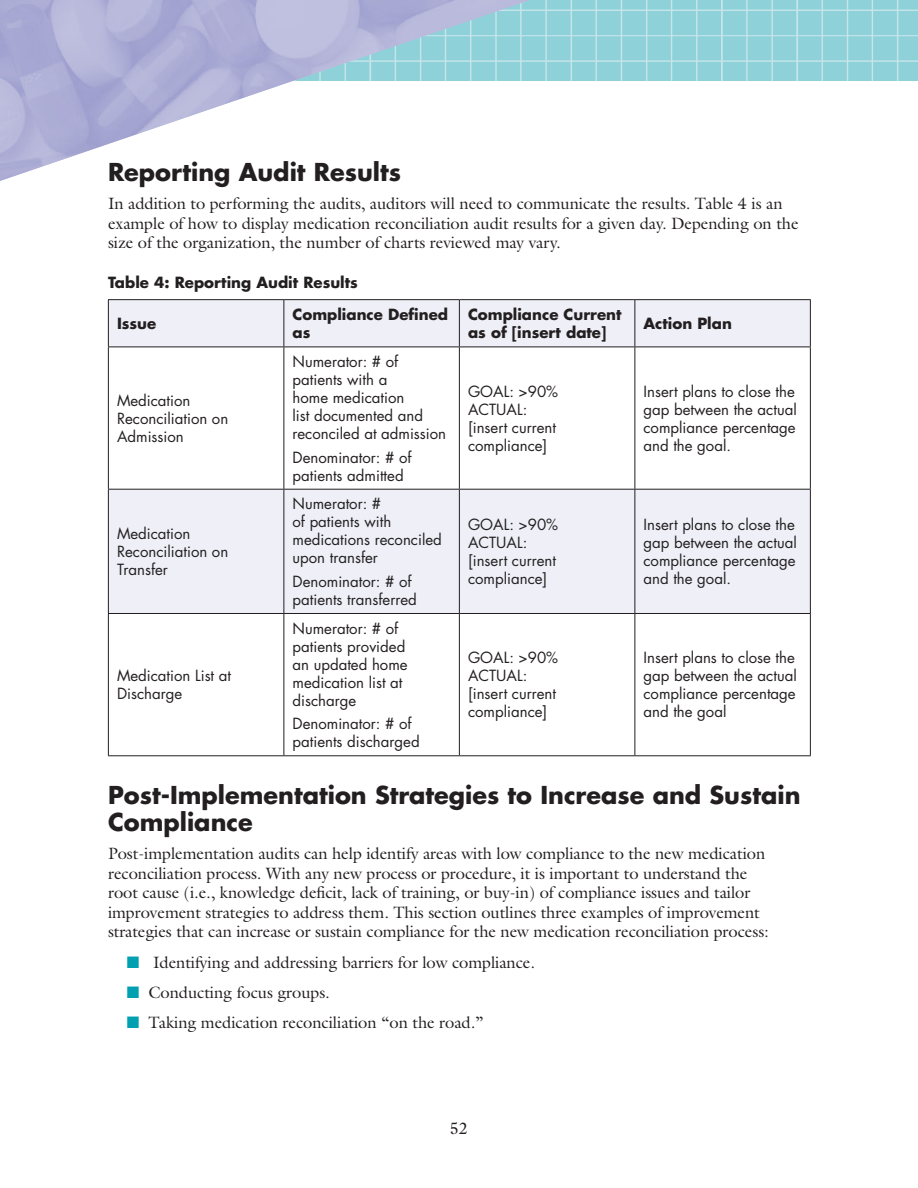
<style>
.page{position:relative;width:918px;height:1188px;background:#fff}
.page>*{position:absolute;margin:0;border:0;box-sizing:border-box;transform-origin:0 0}
.Head_level_2{font:700 24px/27px "Futura";color:#231f20}
.text{font:16.5px/19.5px "Galliard";letter-spacing:-.005em;color:#231f20}
.Chart_text{font:15px/18px "Futura";color:#231f20}
.Chart_text-2{font:700 15px/18px "Futura";color:#231f20}
.Chart_Header{font:700 15px "Futura";color:#231f20}
.s1{color:#00a0b0}
</style>
<div class="page">
<img style="left:530px;top:0;width:388px;height:81px">
<img style="left:0;top:0;width:530px;height:181px">
<svg style="left:109px;top:300px;width:701px;height:313px;fill:#eeeff7"></svg>
<hr style="left:108px;top:299px;width:176px;height:1px;background:#231f20">
<hr style="left:108px;top:300px;width:1px;height:47px;background:#231f20">
<hr style="left:284px;top:299px;width:175px;height:1px;background:#231f20">
<hr style="left:284px;top:300px;width:1px;height:47px;background:#231f20">
<hr style="left:459px;top:299px;width:176px;height:1px;background:#231f20">
<hr style="left:459px;top:300px;width:1px;height:47px;background:#231f20">
<hr style="left:635px;top:299px;width:176px;height:1px;background:#231f20">
<hr style="left:634px;top:300px;width:1px;height:47px;background:#231f20">
<hr style="left:810px;top:300px;width:1px;height:47px;background:#231f20">
<hr style="left:108px;top:347px;width:176px;height:1px;background:#231f20">
<hr style="left:108px;top:347px;width:1px;height:142px;background:#231f20">
<hr style="left:284px;top:347px;width:175px;height:1px;background:#231f20">
<hr style="left:284px;top:347px;width:1px;height:142px;background:#231f20">
<hr style="left:459px;top:347px;width:176px;height:1px;background:#231f20">
<hr style="left:459px;top:347px;width:1px;height:142px;background:#231f20">
<hr style="left:635px;top:347px;width:176px;height:1px;background:#231f20">
<hr style="left:634px;top:347px;width:1px;height:142px;background:#231f20">
<hr style="left:810px;top:347px;width:1px;height:142px;background:#231f20">
<hr style="left:108px;top:489px;width:176px;height:1px;background:#231f20">
<hr style="left:108px;top:490px;width:1px;height:123px;background:#231f20">
<hr style="left:284px;top:489px;width:175px;height:1px;background:#231f20">
<hr style="left:284px;top:490px;width:1px;height:123px;background:#231f20">
<hr style="left:459px;top:489px;width:176px;height:1px;background:#231f20">
<hr style="left:459px;top:490px;width:1px;height:123px;background:#231f20">
<hr style="left:635px;top:489px;width:176px;height:1px;background:#231f20">
<hr style="left:634px;top:490px;width:1px;height:123px;background:#231f20">
<hr style="left:810px;top:490px;width:1px;height:123px;background:#231f20">
<hr style="left:108px;top:613px;width:176px;height:1px;background:#231f20">
<hr style="left:108px;top:614px;width:1px;height:141px;background:#231f20">
<hr style="left:284px;top:613px;width:175px;height:1px;background:#231f20">
<hr style="left:284px;top:614px;width:1px;height:141px;background:#231f20">
<hr style="left:459px;top:613px;width:176px;height:1px;background:#231f20">
<hr style="left:459px;top:614px;width:1px;height:141px;background:#231f20">
<hr style="left:635px;top:613px;width:176px;height:1px;background:#231f20">
<hr style="left:634px;top:614px;width:1px;height:141px;background:#231f20">
<hr style="left:810px;top:614px;width:1px;height:141px;background:#231f20">
<hr style="left:108px;top:755px;width:176px;height:1px;background:#231f20">
<hr style="left:284px;top:755px;width:175px;height:1px;background:#231f20">
<hr style="left:459px;top:755px;width:176px;height:1px;background:#231f20">
<hr style="left:635px;top:755px;width:176px;height:1px;background:#231f20">
<p class="Head_level_2" style="left:108px;top:158px;width:295px">Reporting Audit Results</p>
<p class="text" style="left:108px;top:194px;width:692px">In addition to performing the audits, auditors will need to communicate the results. Table 4 is an example of how to display medication reconciliation audit results for a given day. Depending on the size of the organization, the number of charts reviewed may vary.</p>
<p class="Chart_Header" style="left:108px;top:272px;width:251px">Table 4: Reporting Audit Results</p>
<p class="Chart_text-2" style="left:117px;top:314px;width:41px">Issue</p>
<p class="Chart_text-2" style="left:293px;top:305px;width:157px">Compliance Defined as</p>
<p class="Chart_text-2" style="left:468px;top:305px;width:155px">Compliance Current as of [insert date]</p>
<p class="Chart_text-2" style="left:644px;top:314px;width:90px">Action Plan</p>
<p class="Chart_text" style="left:117px;top:392px;width:113px">Medication<br>Reconciliation on<br>Admission</p>
<p class="Chart_text" style="left:117px;top:525px;width:113px">Medication<br>Reconciliation on<br>Transfer</p>
<p class="Chart_text" style="left:117px;top:667px;width:116px">Medication List at<br>Discharge</p>
<p class="Chart_text" style="left:293px;top:353px;width:155px">Numerator: # of patients with a<br>home medication<br>list documented and reconciled at admission</p>
<p class="Chart_text" style="left:293px;top:448px;width:121px">Denominator: # of patients admitted</p>
<p class="Chart_text" style="left:293px;top:495px;width:151px">Numerator: #<br>of patients with medications reconciled upon transfer</p>
<p class="Chart_text" style="left:293px;top:572px;width:126px">Denominator: # of patients transferred</p>
<p class="Chart_text" style="left:293px;top:619px;width:117px">Numerator: # of patients provided an updated home medication list at discharge</p>
<p class="Chart_text" style="left:293px;top:715px;width:129px">Denominator: # of patients discharged</p>
<p class="Chart_text" style="left:468px;top:383px;width:92px">GOAL: &gt;90%</p>
<p class="Chart_text" style="left:468px;top:401px;width:61px">ACTUAL:</p>
<p class="Chart_text" style="left:468px;top:419px;width:90px">[insert current compliance]</p>
<p class="Chart_text" style="left:468px;top:516px;width:92px">GOAL: &gt;90%</p>
<p class="Chart_text" style="left:468px;top:534px;width:61px">ACTUAL:</p>
<p class="Chart_text" style="left:468px;top:552px;width:90px">[insert current compliance]</p>
<p class="Chart_text" style="left:468px;top:649px;width:92px">GOAL: &gt;90%</p>
<p class="Chart_text" style="left:468px;top:667px;width:61px">ACTUAL:</p>
<p class="Chart_text" style="left:468px;top:685px;width:90px">[insert current compliance]</p>
<p class="Chart_text" style="left:644px;top:383px;width:155px">Insert plans to close the gap between the actual compliance percentage and the goal.</p>
<p class="Chart_text" style="left:644px;top:516px;width:155px">Insert plans to close the gap between the actual compliance percentage and the goal.</p>
<p class="Chart_text" style="left:644px;top:649px;width:155px">Insert plans to close the gap between the actual compliance percentage and the goal</p>
<p class="Head_level_2" style="left:108px;top:781px;width:694px">Post-Implementation Strategies to Increase and Sustain<br>Compliance</p>
<p class="text" style="left:108px;top:844px;width:662px">Post-implementation audits can help identify areas with low compliance to the new medication reconciliation process. With any new process or procedure, it is important to understand the root cause (i.e., knowledge deficit, lack of training, or buy-in) of compliance issues and tailor improvement strategies to address them. This section outlines three examples of improvement strategies that can increase or sustain compliance for the new medication reconciliation process:</p>
<p class="text" style="left:127px;top:952px;width:410px"><span class="s1">■</span> Identifying and addressing barriers for low compliance.</p>
<p class="text" style="left:127px;top:982px;width:205px"><span class="s1">■</span> Conducting focus groups.</p>
<p class="text" style="left:127px;top:1013px;width:358px"><span class="s1">■</span> Taking medication reconciliation “on the road.”</p>
<p class="text" style="left:450px;top:1118px;width:20px">52</p>
</div>
